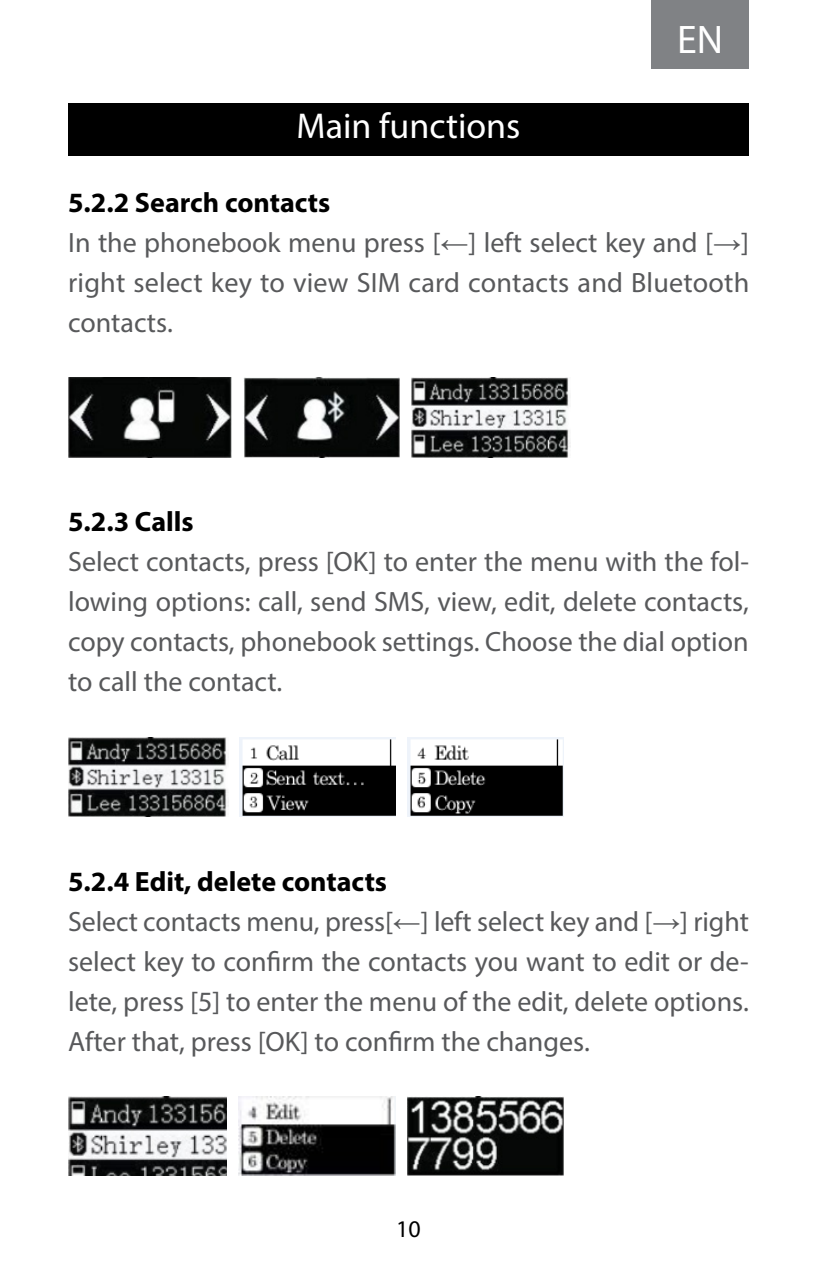
<style>
.page{position:relative;width:817px;height:1270px;background:#fff}
.page>*{position:absolute;margin:0;border:0;box-sizing:border-box;transform-origin:0 0}
.t1{font:40px "Myriad Pro";color:#fff}
.t2{font:36px "Myriad Pro";color:#fff}
.t3{font:28px/40px "Myriad Pro";color:#58595b}
.t4{font:700 28px "Myriad Pro";color:#000}
.t5{font:24px "Myriad Pro";color:#000}
.s1{font-weight:700;color:#000}
.s2{font-family:"Arial"}
</style>
<div class="page">
<div style="left:651px;top:0;width:97px;height:68px;background:#808285"></div>
<div style="left:68px;top:103px;width:680px;height:53px;background:#000"></div>
<img style="left:68px;top:378px;width:163px;height:79px">
<img style="left:243px;top:378px;width:157px;height:79px">
<img style="left:411px;top:378px;width:159px;height:79px">
<img style="left:68px;top:737px;width:160px;height:79px">
<img style="left:240px;top:737px;width:155px;height:79px">
<img style="left:407px;top:737px;width:156px;height:79px">
<img style="left:68px;top:1096px;width:159px;height:80px">
<img style="left:239px;top:1096px;width:157px;height:80px">
<img style="left:407px;top:1096px;width:156px;height:80px">
<p class="t2" style="left:296px;top:104px;width:225px">Main functions</p>
<h1 class="t1" style="left:677px;top:15px;width:47px">EN</h1>
<p class="t3" style="left:68px;top:182px;width:682px"><span class="s1">5.2.2 Search contacts<br></span>In the phonebook menu press [<span class="s2">←</span>] left select key and [<span class="s2">→</span>] right select key to view SIM card contacts and Bluetooth contacts.</p>
<p class="t4" style="left:68px;top:503px;width:127px">5.2.3 Calls</p>
<p class="t3" style="left:68px;top:541px;width:682px;text-align:justify">Select contacts, press [OK] to enter the menu with the fol&shy;lowing options: call, send SMS, view, edit, delete contacts, copy contacts, phonebook settings. Choose the dial option to call the contact.</p>
<p class="t3" style="left:68px;top:861px;width:682px"><span class="s1">5.2.4 Edit, delete contacts<br></span>Select contacts menu, press[<span class="s2">←</span>] left select key and [<span class="s2">→</span>] right select key to confirm the contacts you want to edit or de&shy;lete, press [5] to enter the menu of the edit, delete options.<br>After that, press [OK] to confirm the changes.</p>
<p class="t5" style="left:396px;top:1214px;width:26px">10</p>
</div>
